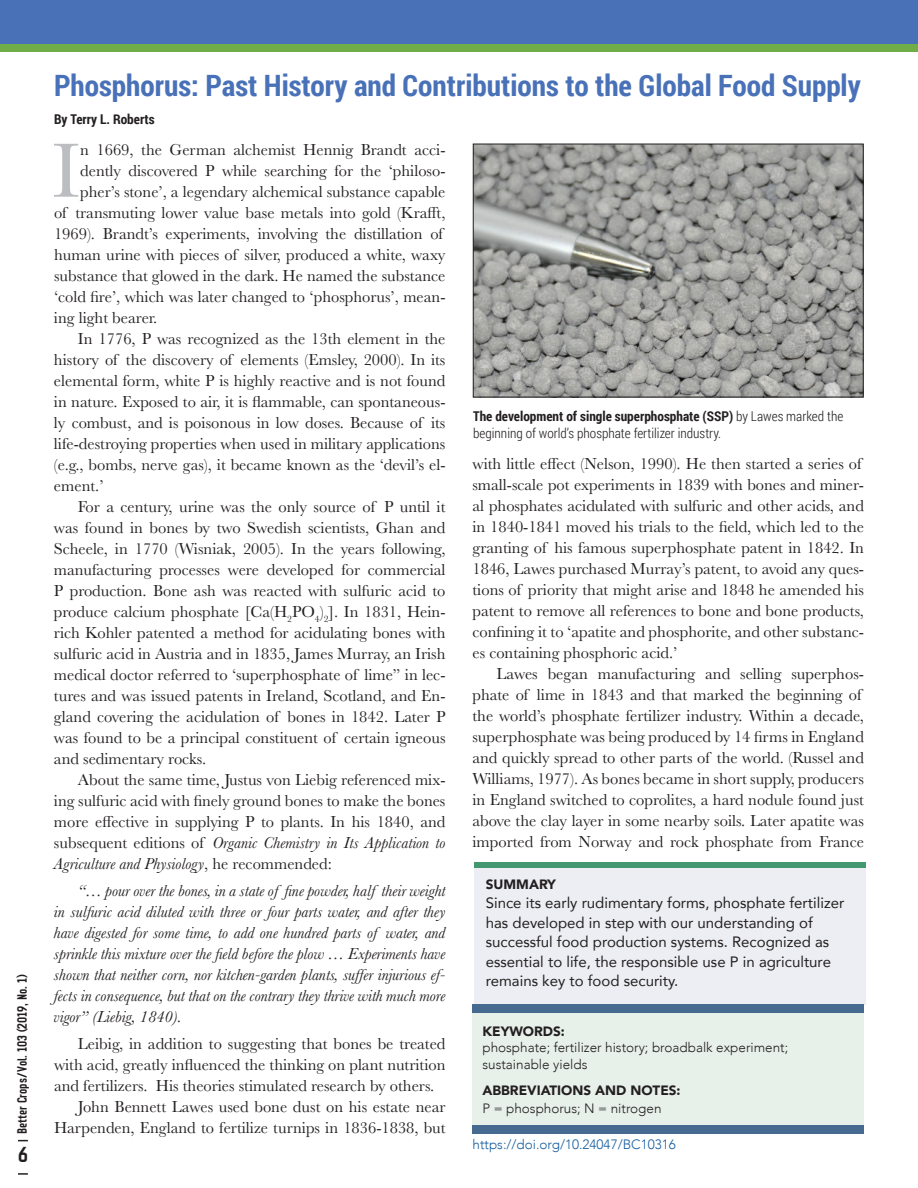
<style>
.page{position:relative;width:918px;height:1188px;background:#fff}
.page>*{position:absolute;margin:0;border:0;box-sizing:border-box;transform-origin:0 0}
.t1{font:79.95px "Baskerville";color:#bcbdc0}
.t2{font:700 29.4px "Roboto Condensed";color:#4871b8}
.t3{font:700 24px "CA Geheimagent";color:#231f20}
.t4{font:16.5px/21px "Baskerville";color:#231f20}
.t5{font:italic 16.5px/21px "Baskerville";color:#231f20;text-align:justify}
.t6{font:15px/19.5px "Avenir";color:#231f20}
.t7{font:700 15px "CA Geheimagent";color:#231f20}
.t8{font:300 13.5px/16.5px "Roboto Condensed";color:#231f20}
.t9{font:300 13.5px/16.5px "Avenir";color:#231f20}
.t10{font:900 13.5px "Avenir";color:#231f20}
.t11{font:300 13.5px "Avenir";color:#175d9e}
.t12{font:700 13.5px "Roboto Condensed";color:#231f20}
.s1{font-style:normal}
.s2{font-weight:700}
</style>
<div class="page">
<div style="left:0;top:0;width:918px;height:44px;background:#4871b8"></div>
<div style="left:0;top:44px;width:918px;height:8px;background:#70ad46"></div>
<div style="left:473px;top:1008px;width:391px;height:122px;background:#e7f0e9"></div>
<div style="left:474px;top:865px;width:392px;height:139px;background:#eceef3"></div>
<div style="left:473px;top:1004px;width:391px;height:9px;background:#466a90"></div>
<div style="left:474px;top:862px;width:392px;height:6px;background:#43996f"></div>
<div style="left:473px;top:1125px;width:391px;height:9px;background:#466a90"></div>
<img style="left:475px;top:146px;width:387px;height:249px">
<div style="left:473px;top:144px;width:391px;height:253px;border:1px solid #231f20"></div>
<svg style="left:18px;top:1173px;width:10px;height:2px"></svg>
<p class="t7" style="left:16px;top:1134px;width:161px;rotate:-90deg">Better Crops/Vol. 103 (2019, No. 1)</p>
<h3 class="t3" style="left:18px;top:1140px;width:11px">6</h3>
<h2 class="t2" style="left:54px;top:73px;width:808px">Phosphorus: Past History and Contributions to the Global Food Supply</h2>
<p class="t12" style="left:54px;top:114px;width:102px">By Terry L. Roberts</p>
<h1 class="t1" style="left:52px;top:143px;width:30px">I</h1>
<p class="t4" style="left:80px;top:141px;width:367px">n 1669, the German alchemist Hennig Brandt acci-</p>
<p class="t4" style="left:80px;top:162px;width:367px">dently discovered P while searching for the ‘philoso-</p>
<p class="t4" style="left:80px;top:183px;width:367px">pher’s stone’, a legendary alchemical substance capable</p>
<p class="t4" style="left:54px;top:202px;width:393px">of transmuting lower value base metals into gold (Krafft,</p>
<p class="t4" style="left:54px;top:225px;width:391px">1969). Brandt’s experiments, involving the distillation of</p>
<p class="t4" style="left:54px;top:246px;width:393px">human urine with pieces of silver, produced a white, waxy</p>
<p class="t4" style="left:54px;top:267px;width:393px">substance that glowed in the dark. He named the substance</p>
<p class="t4" style="left:54px;top:286px;width:393px">‘cold fire’, which was later changed to ‘phosphorus’, mean-</p>
<p class="t4" style="left:54px;top:309px;width:105px">ing light bearer.</p>
<p class="t4" style="left:78px;top:330px;width:369px">In 1776, P was recognized as the 13th element in the</p>
<p class="t4" style="left:54px;top:351px;width:393px">history of the discovery of elements (Emsley, 2000). In its</p>
<p class="t4" style="left:54px;top:372px;width:393px">elemental form, white P is highly reactive and is not found</p>
<p class="t4" style="left:54px;top:391px;width:393px">in nature. Exposed to air, it is flammable, can spontaneous-</p>
<p class="t4" style="left:54px;top:414px;width:393px">ly combust, and is poisonous in low doses. Because of its</p>
<p class="t4" style="left:54px;top:435px;width:393px">life-destroying properties when used in military applications</p>
<p class="t4" style="left:54px;top:456px;width:393px">(e.g., bombs, nerve gas), it became known as the ‘devil’s el-</p>
<p class="t4" style="left:54px;top:477px;width:51px">ement.’</p>
<p class="t4" style="left:78px;top:498px;width:369px">For a century, urine was the only source of P until it</p>
<p class="t4" style="left:54px;top:519px;width:393px">was found in bones by two Swedish scientists, Ghan and</p>
<p class="t4" style="left:54px;top:540px;width:393px">Scheele, in 1770 (Wisniak, 2005). In the years following,</p>
<p class="t4" style="left:54px;top:561px;width:393px">manufacturing processes were developed for commercial</p>
<p class="t4" style="left:54px;top:582px;width:393px">P production. Bone ash was reacted with sulfuric acid to</p>
<p class="t4" style="left:54px;top:603px;width:393px">produce calcium phosphate [Ca(H<sub>2</sub>PO<sub>4</sub>)<sub>2</sub>]. In 1831, Hein-</p>
<p class="t4" style="left:54px;top:624px;width:393px">rich Kohler patented a method for acidulating bones with</p>
<p class="t4" style="left:54px;top:645px;width:393px">sulfuric acid in Austria and in 1835, James Murray, an Irish</p>
<p class="t4" style="left:54px;top:666px;width:393px">medical doctor referred to ‘superphosphate of lime” in lec-</p>
<p class="t4" style="left:54px;top:687px;width:393px">tures and was issued patents in Ireland, Scotland, and En-</p>
<p class="t4" style="left:54px;top:708px;width:393px">gland covering the acidulation of bones in 1842. Later P</p>
<p class="t4" style="left:54px;top:729px;width:393px">was found to be a principal constituent of certain igneous</p>
<p class="t4" style="left:54px;top:750px;width:154px">and sedimentary rocks.</p>
<p class="t4" style="left:78px;top:771px;width:369px">About the same time, Justus von Liebig referenced mix-</p>
<p class="t4" style="left:54px;top:790px;width:393px">ing sulfuric acid with finely ground bones to make the bones</p>
<p class="t4" style="left:54px;top:811px;width:393px">more effective in supplying P to plants. In his 1840, and</p>
<p class="t5" style="left:54px;top:834px;width:393px"><span class="s1">subsequent editions of</span> Organic Chemistry in Its Application to</p>
<p class="t5" style="left:54px;top:855px;width:279px">Agriculture and Physiology<span class="s1">, he recommended:</span></p>
<p class="t5" style="left:54px;top:880px;width:393px;text-indent:24px">“… pour over the bones, in a state of fine powder, half their weight in sulfuric acid diluted with three or four parts water, and after they have digested for some time, to add one hundred parts of water, and sprinkle this mixture over the field before the plow … Experiments have shown that neither corn, nor kitchen-garden plants, suffer injurious ef&shy;fects in consequence, but that on the contrary they thrive with much more vigor” (Liebig, 1840).</p>
<p class="t4" style="left:78px;top:1035px;width:369px">Leibig, in addition to suggesting that bones be treated</p>
<p class="t4" style="left:54px;top:1054px;width:393px">with acid, greatly influenced the thinking on plant nutrition</p>
<p class="t4" style="left:54px;top:1077px;width:382px">and fertilizers. His theories stimulated research by others.</p>
<p class="t4" style="left:78px;top:1098px;width:369px">John Bennett Lawes used bone dust on his estate near</p>
<p class="t4" style="left:54px;top:1119px;width:393px">Harpenden, England to fertilize turnips in 1836-1838, but</p>
<p class="t8" style="left:473px;top:409px;width:372px"><span class="s2">The development of single superphosphate (SSP)</span> by Lawes marked the beginning of world’s phosphate fertilizer industry.</p>
<p class="t4" style="left:473px;top:454px;width:393px">with little effect (Nelson, 1990). He then started a series of small-scale pot experiments in 1839 with bones and miner&shy;al phosphates acidulated with sulfuric and other acids, and in 1840-1841 moved his trials to the field, which led to the granting of his famous superphosphate patent in 1842. In 1846, Lawes purchased Murray’s patent, to avoid any ques&shy;tions of priority that might arise and 1848 he amended his patent to remove all references to bone and bone products, confining it to ‘apatite and phosphorite, and other substanc&shy;es containing phosphoric acid.’</p>
<p class="t4" style="left:472px;top:665px;width:393px;text-indent:24px">Lawes began manufacturing and selling superphos&shy;phate of lime in 1843 and that marked the beginning of the world’s phosphate fertilizer industry. Within a decade, superphosphate was being produced by 14 firms in England and quickly spread to other parts of the world. (Russel and Williams, 1977). As bones became in short supply, producers in England switched to coprolites, a hard nodule found just above the clay layer in some nearby soils. Later apatite was imported from Norway and rock phosphate from France</p>
<p class="t10" style="left:486px;top:876px;width:72px">SUMMARY</p>
<p class="t6" style="left:486px;top:895px;width:360px">Since its early rudimentary forms, phosphate fertilizer has developed in step with our understanding of successful food production systems. Recognized as essential to life, the responsible use P in agriculture remains key to food security.</p>
<p class="t10" style="left:482px;top:1023px;width:84px">KEYWORDS:</p>
<p class="t9" style="left:482px;top:1040px;width:307px">phosphate; fertilizer history; broadbalk experiment; sustainable yields</p>
<p class="t10" style="left:482px;top:1082px;width:200px">ABBREVIATIONS AND NOTES:</p>
<p class="t9" style="left:482px;top:1101px;width:181px">P = phosphorus; N = nitrogen</p>
<p class="t11" style="left:472px;top:1139px;width:205px">https://doi.org/10.24047/BC10316</p>
</div>
